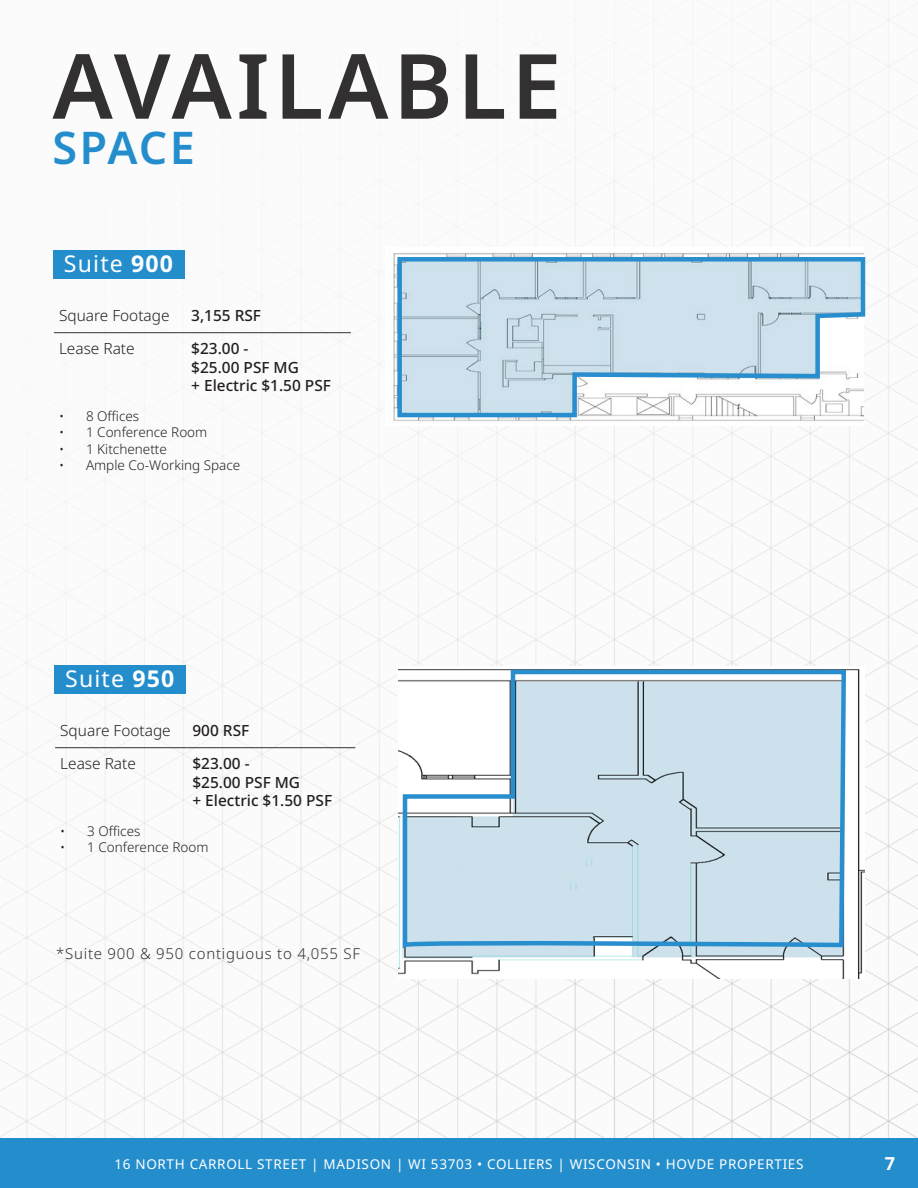
<style>
.page{position:relative;width:918px;height:1188px;background:#fff}
.page>*{position:absolute;margin:0;border:0;box-sizing:border-box;transform-origin:0 0}
.t1{font:600 90px "Noto Sans";letter-spacing:.05em;color:#323031}
.t2{font:600 45px "Noto Sans";letter-spacing:.04em;color:#248ecd}
.t3{font:23.1px "Noto Sans";letter-spacing:.05em;color:#fff}
.t4{font:700 18px "Noto Sans";color:#fff}
.t5{font:500 15.45px "Noto Sans";color:#231f20}
.t6{font:300 15.45px "Noto Sans";color:#231f20}
.t7{font:300 15px "Noto Sans";letter-spacing:.05em;color:#323031}
.t8{font:300 13.5px "Noto Sans";color:#231f20}
.t9{font:13.5px "Noto Sans";letter-spacing:.05em;color:#fff}
.s1{font-weight:700}
</style>
<div class="page">
<img style="left:0;top:0;width:918px;height:1138px">
<div style="left:0;top:1138px;width:918px;height:50px;background:#248ecd"></div>
<div style="left:54px;top:666px;width:132px;height:28px;background:#248ecd"></div>
<hr style="left:55px;top:747px;width:132px;height:1px;background:#323031">
<hr style="left:187px;top:747px;width:168px;height:1px;background:#323031">
<img style="left:399px;top:666px;width:465px;height:312px">
<svg style="left:400px;top:667px;width:448px;height:471px"></svg>
<img style="left:385px;top:247px;width:479px;height:178px">
<div style="left:53px;top:251px;width:131px;height:28px;background:#248ecd"></div>
<hr style="left:54px;top:332px;width:132px;height:1px;background:#323031">
<hr style="left:186px;top:332px;width:165px;height:1px;background:#323031">
<svg style="left:395px;top:255px;width:472px;height:165px"></svg>
<p class="t1" style="left:52px;top:23px;width:511px">AVAILABLE</p>
<p class="t2" style="left:52px;top:116px;width:144px">SPACE</p>
<p class="t3" style="left:64px;top:247px;width:111px">Suite <span class="s1">900</span></p>
<p class="t6" style="left:59px;top:304px;width:112px">Square Footage</p>
<p class="t5" style="left:191px;top:304px;width:71px">3,155 RSF</p>
<p class="t6" style="left:59px;top:338px;width:77px">Lease Rate</p>
<p class="t5" style="left:191px;top:338px;width:59px">$23.00 -</p>
<p class="t5" style="left:191px;top:356px;width:109px">$25.00 PSF MG</p>
<p class="t5" style="left:191px;top:375px;width:141px">+ Electric $1.50 PSF</p>
<p class="t8" style="left:59px;top:407px;width:82px">• 8 Offices</p>
<p class="t8" style="left:59px;top:423px;width:150px">• 1 Conference Room</p>
<p class="t8" style="left:59px;top:439px;width:109px">• 1 Kitchenette</p>
<p class="t8" style="left:59px;top:455px;width:183px">• Ample Co-Working Space</p>
<p class="t3" style="left:65px;top:662px;width:111px">Suite <span class="s1">950</span></p>
<p class="t6" style="left:60px;top:719px;width:112px">Square Footage</p>
<p class="t5" style="left:192px;top:719px;width:58px">900 RSF</p>
<p class="t6" style="left:60px;top:753px;width:77px">Lease Rate</p>
<p class="t5" style="left:192px;top:753px;width:59px">$23.00 -</p>
<p class="t5" style="left:192px;top:771px;width:109px">$25.00 PSF MG</p>
<p class="t5" style="left:192px;top:790px;width:141px">+ Electric $1.50 PSF</p>
<p class="t8" style="left:60px;top:822px;width:82px">• 3 Offices</p>
<p class="t8" style="left:60px;top:838px;width:150px">• 1 Conference Room</p>
<p class="t7" style="left:56px;top:943px;width:305px">*Suite 900 &amp; 950 contiguous to 4,055 SF</p>
<p class="t9" style="left:114px;top:1155px;width:691px">16 NORTH CARROLL STREET | MADISON | WI 53703 • COLLIERS | WISCONSIN • HOVDE PROPERTIES</p>
<p class="t4" style="left:885px;top:1151px;width:12px">7</p>
</div>
